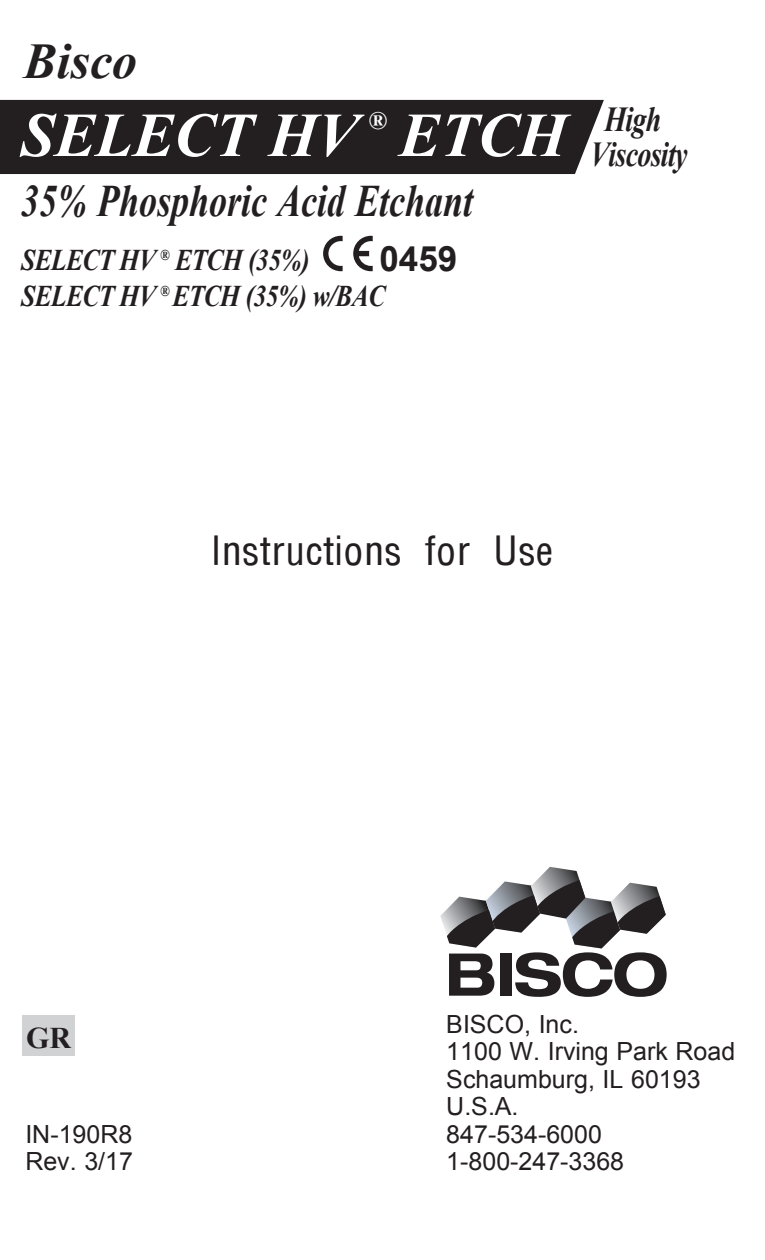
<style>
.page{position:relative;width:765px;height:1260px;background:#fff}
.page>*{position:absolute;margin:0;border:0;box-sizing:border-box;transform-origin:0 0}
.t1{font:italic 700 62.5px "Times New Roman";color:#fff}
.t2{font:italic 700 50px "Times New Roman";color:#231f20}
.t3{font:italic 700 45px "Times New Roman";color:#231f20;scale:.8 1}
.t4{font:100 condensed 45px "Helvetica";color:#231f20}
.t5{font:italic 700 35px/35px "Times New Roman";letter-spacing:-.025em;color:#231f20;text-align:center;scale:.8 1}
.t6{font:700 35px "Arial";color:#231f20}
.t7{font:italic 700 30px/36px "Times New Roman";letter-spacing:-.025em;color:#231f20;scale:.85 1}
.t8{font:700 30px "Times New Roman";color:#231f20}
.t9{font:25px "Arial";color:#231f20}
.t10{font:700 25px "Times New Roman";color:#fff}
</style>
<div class="page">
<svg style="left:440px;top:867px;width:227px;height:130px"></svg>
<div style="left:22px;top:1015px;width:53px;height:41px;background:#d1d2d4"></div>
<svg style="left:323px;top:236px;width:20px;height:35px"></svg>
<svg style="left:353px;top:236px;width:20px;height:35px"></svg>
<div style="left:0;top:100px;width:604px;height:74px;background:#231f20"></div>
<p class="t2" style="left:23px;top:27px;width:115px">Bisco</p>
<p class="t10" style="left:369px;top:103px;width:20px">®</p>
<p class="t1" style="left:21px;top:91px;width:338px">SELECT HV</p>
<p class="t1" style="left:399px;top:91px;width:168px">ETCH</p>
<p class="t3" style="left:21px;top:169px;width:566px">35% Phosphoric Acid Etchant</p>
<p class="t7" style="left:21px;top:241px;width:430px">SELECT HV <sup>®</sup> ETCH (35%)<br>SELECT HV <sup>®</sup> ETCH (35%) w/BAC</p>
<p class="t6" style="left:380px;top:236px;width:79px">0459</p>
<p class="t5" style="left:590px;top:101px;width:123px">High<br>Viscosity</p>
<p class="t4" style="left:211px;top:533px;width:344px">Instructions for Use</p>
<p class="t8" style="left:26px;top:1017px;width:47px">GR</p>
<p class="t9" style="left:25px;top:1118px;width:108px">IN-190R8</p>
<p class="t9" style="left:25px;top:1145px;width:109px">Rev. 3/17</p>
<p class="t9" style="left:446px;top:1008px;width:134px">BISCO, Inc.</p>
<p class="t9" style="left:446px;top:1035px;width:291px">1100 W. Irving Park Road</p>
<p class="t9" style="left:446px;top:1063px;width:256px">Schaumburg, IL 60193</p>
<p class="t9" style="left:446px;top:1090px;width:74px">U.S.A.</p>
<p class="t9" style="left:446px;top:1118px;width:157px">847-534-6000</p>
<p class="t9" style="left:446px;top:1145px;width:179px">1-800-247-3368</p>
</div>
